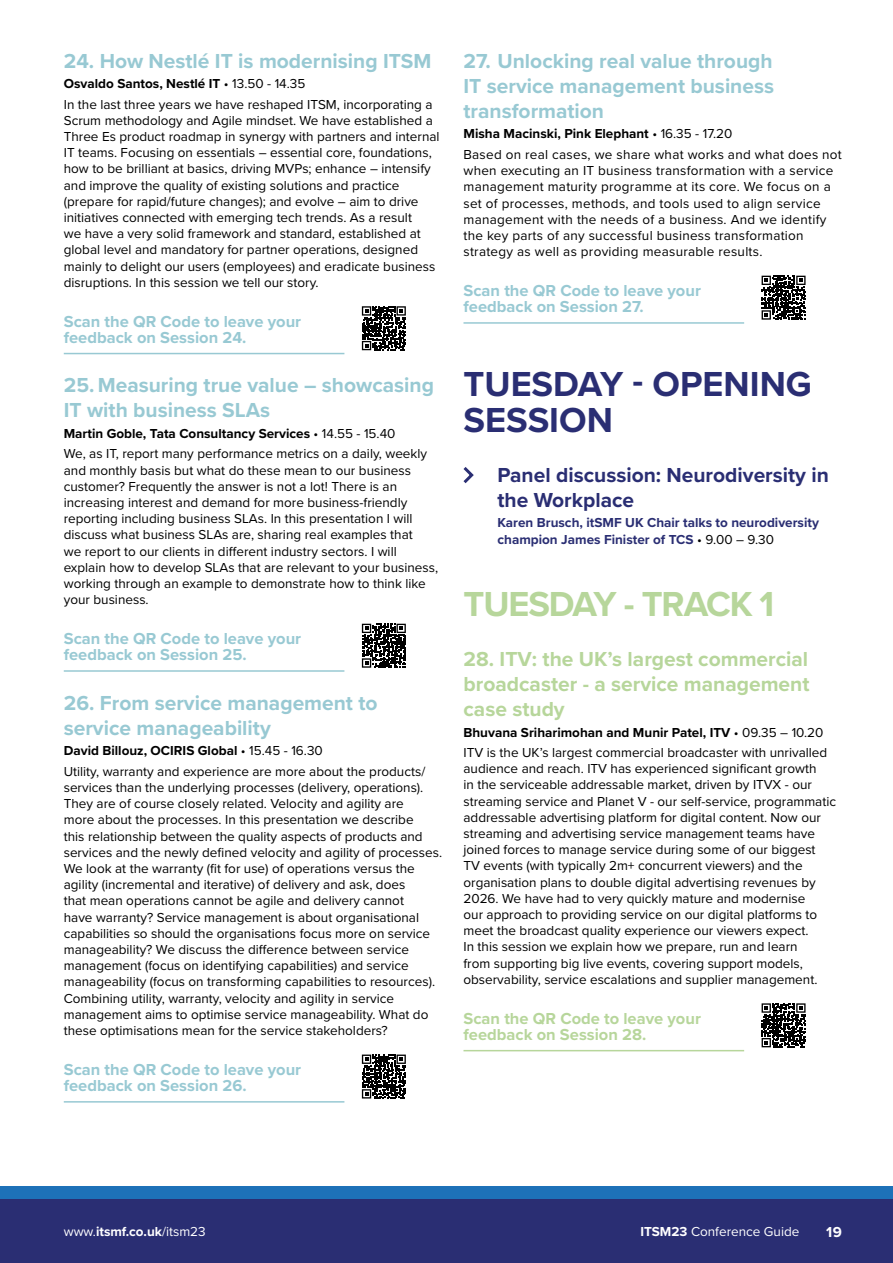
<style>
.page{position:relative;width:893px;height:1263px;background:#fff}
.page>*{position:absolute;margin:0;border:0;box-sizing:border-box;transform-origin:0 0}
.t1{font:700 36px/36px "Proxima Nova";color:#2a2e73}
.t2{font:700 36px "Proxima Nova";letter-spacing:-.03em;color:#b7d69b}
.t3{font:700 21px/25.2px "Proxima Nova";color:#98c9d3}
.t4{font:700 21px/25.2px "Proxima Nova";color:#b7d69b;text-align:justify}
.t5{font:700 21px/25.2px "Proxima Nova";color:#2a2e73}
.t6{font:700 16.5px/16.2px "Proxima Nova";color:#98c9d3}
.t7{font:700 16.5px/16.2px "Proxima Nova";color:#b7d69b}
.t8{font:700 15px "Proxima Nova";color:#fff}
.t9{font:13.5px/16.2px "Proxima Nova";color:#000}
.t10{font:13.5px/16.2px "Proxima Nova";letter-spacing:.02em;color:#000}
.t11{font:700 13.5px/16.2px "Proxima Nova";color:#2a2e73}
.t12{font:13.5px "Proxima Nova";color:#fff}
.s1{font-weight:700}
.s2{font-weight:400;color:#000}
</style>
<div class="page">
<div style="left:0;top:1197px;width:893px;height:66px;background:#2a2e73"></div>
<div style="left:0;top:1186px;width:893px;height:13px;background:#1d71b8"></div>
<svg style="left:362px;top:306px;width:44px;height:44px"></svg>
<hr style="left:64px;top:353px;width:280px;height:1px;background:#98c9d3">
<svg style="left:362px;top:624px;width:44px;height:44px"></svg>
<hr style="left:64px;top:670px;width:280px;height:2px;background:#98c9d3">
<svg style="left:362px;top:1054px;width:44px;height:44px"></svg>
<hr style="left:64px;top:1101px;width:280px;height:1px;background:#98c9d3">
<svg style="left:762px;top:276px;width:43px;height:44px"></svg>
<hr style="left:463px;top:322px;width:281px;height:2px;background:#98c9d3">
<svg style="left:463px;top:467px;width:11px;height:17px"></svg>
<svg style="left:762px;top:1003px;width:43px;height:44px"></svg>
<hr style="left:463px;top:1050px;width:281px;height:1px;background:#b7d69b">
<h2 class="t3" style="left:64px;top:48px;width:369px">24. How Nestlé IT is modernising ITSM</h2>
<p class="t9" style="left:64px;top:73px;width:370px;line-height:20.4px"><span class="s1">Osvaldo Santos, Nestlé IT</span> • 13.50 - 14.35<br>In the last three years we have reshaped ITSM, incorporating a</p>
<p class="t9" style="left:64px;top:112px;width:377px">Scrum methodology and Agile mindset. We have established a Three Es product roadmap in synergy with partners and internal IT teams. Focusing on essentials – essential core, foundations, how to be brilliant at basics, driving MVPs; enhance – intensify and improve the quality of existing solutions and practice (prepare for rapid/future changes); and evolve – aim to drive initiatives connected with emerging tech trends. As a result<br>we have a very solid framework and standard, established at global level and mandatory for partner operations, designed mainly to delight our users (employees) and eradicate business disruptions. In this session we tell our story.</p>
<p class="t6" style="left:64px;top:313px;width:239px">Scan the QR Code to leave your feedback on Session 24.</p>
<h2 class="t3" style="left:64px;top:372px;width:372px">25. Measuring true value – showcasing<br>IT with business SLAs</h2>
<p class="t9" style="left:64px;top:423px;width:365px;line-height:20.4px"><span class="s1">Martin Goble, Tata Consultancy Services</span> • 14.55 - 15.40<br>We, as IT, report many performance metrics on a daily, weekly</p>
<p class="t9" style="left:64px;top:461px;width:376px">and monthly basis but what do these mean to our business customer? Frequently the answer is not a lot! There is an increasing interest and demand for more business-friendly reporting including business SLAs. In this presentation I will discuss what business SLAs are, sharing real examples that<br>we report to our clients in different industry sectors. I will explain how to develop SLAs that are relevant to your business, working through an example to demonstrate how to think like your business.</p>
<p class="t6" style="left:64px;top:630px;width:239px">Scan the QR Code to leave your feedback on Session 25.</p>
<h2 class="t3" style="left:64px;top:690px;width:315px">26. From service management to service manageability</h2>
<p class="t9" style="left:64px;top:740px;width:363px;line-height:20.4px"><span class="s1">David Billouz, OCIRIS Global</span> • 15.45 - 16.30<br>Utility, warranty and experience are more about the products/</p>
<p class="t9" style="left:64px;top:779px;width:380px">services than the underlying processes (delivery, operations).<br>They are of course closely related. Velocity and agility are<br>more about the processes. In this presentation we describe<br>this relationship between the quality aspects of products and services and the newly defined velocity and agility of processes.<br>We look at the warranty (fit for use) of operations versus the agility (incremental and iterative) of delivery and ask, does<br>that mean operations cannot be agile and delivery cannot<br>have warranty? Service management is about organisational capabilities so should the organisations focus more on service manageability? We discuss the difference between service management (focus on identifying capabilities) and service manageability (focus on transforming capabilities to resources).<br>Combining utility, warranty, velocity and agility in service management aims to optimise service manageability. What do these optimisations mean for the service stakeholders?</p>
<p class="t6" style="left:64px;top:1061px;width:239px">Scan the QR Code to leave your feedback on Session 26.</p>
<h2 class="t3" style="left:463px;top:48px;width:312px;text-align:justify">27. Unlocking real value through IT service management business transformation</h2>
<p class="t10" style="left:463px;top:123px;width:380px;line-height:20.4px"><span class="s1">Misha Macinski, Pink Elephant</span> • 16.35 - 17.20<br>Based on real cases, we share what works and what does not</p>
<p class="t10" style="left:463px;top:162px;width:371px">when executing an IT business transformation with a service management maturity programme at its core. We focus on a set of processes, methods, and tools used to align service management with the needs of a business. And we identify the key parts of any successful business transformation strategy as well as providing measurable results.</p>
<p class="t6" style="left:463px;top:282px;width:239px">Scan the QR Code to leave your feedback on Session 27.</p>
<h1 class="t1" style="left:463px;top:365px;width:350px">TUESDAY - OPENING<br>SESSION</h1>
<h2 class="t5" style="left:497px;top:462px;width:333px">Panel discussion: Neurodiversity in the Workplace</h2>
<p class="t11" style="left:497px;top:514px;width:323px">Karen Brusch, itSMF UK Chair talks to neurodiversity champion James Finister of TCS <span class="s2">• 9.00 – 9.30</span></p>
<h1 class="t2" style="left:463px;top:577px;width:312px">TUESDAY - TRACK 1</h1>
<h2 class="t4" style="left:463px;top:646px;width:347px">28. ITV: the UK’s largest commercial broadcaster - a service management case study</h2>
<p class="t9" style="left:463px;top:721px;width:365px;line-height:20.4px"><span class="s1">Bhuvana Sriharimohan and Munir Patel, ITV</span> • 09.35 – 10.20<br>ITV is the UK’s largest commercial broadcaster with unrivalled</p>
<p class="t9" style="left:463px;top:760px;width:374px">audience and reach. ITV has experienced significant growth<br>in the serviceable addressable market, driven by ITVX - our streaming service and Planet V - our self-service, programmatic addressable advertising platform for digital content. Now our streaming and advertising service management teams have joined forces to manage service during some of our biggest<br>TV events (with typically 2m+ concurrent viewers) and the organisation plans to double digital advertising revenues by 2026. We have had to very quickly mature and modernise<br>our approach to providing service on our digital platforms to meet the broadcast quality experience our viewers expect.<br>In this session we explain how we prepare, run and learn<br>from supporting big live events, covering support models, observability, service escalations and supplier management.</p>
<p class="t7" style="left:463px;top:1010px;width:239px">Scan the QR Code to leave your feedback on Session 28.</p>
<p class="t12" style="left:64px;top:1221px;width:143px">www.<span class="s1">itsmf.co.uk</span>/itsm23</p>
<p class="t12" style="left:640px;top:1221px;width:161px"><span class="s1">ITSM23</span> Conference Guide</p>
<p class="t8" style="left:826px;top:1220px;width:17px">19</p>
</div>
